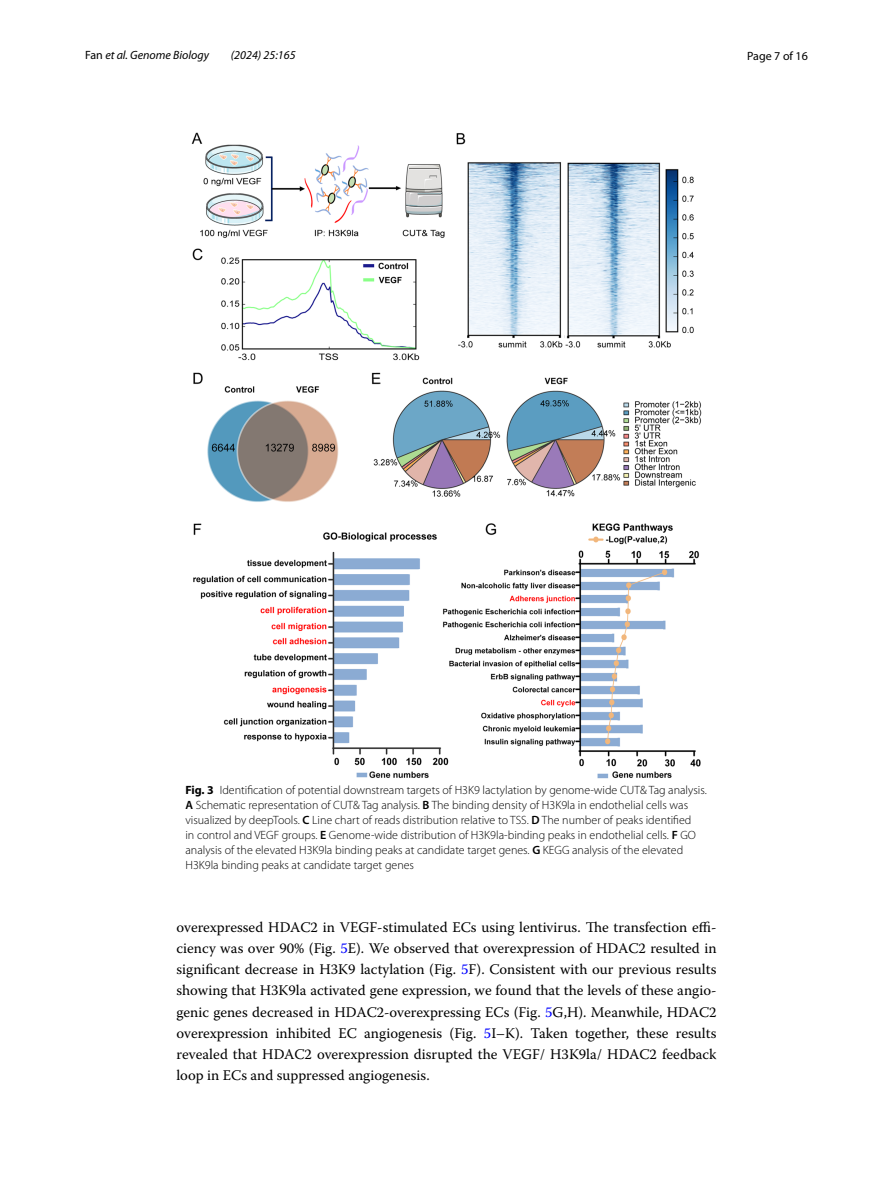
<style>
.page{position:relative;width:893px;height:1187px;background:#fff}
.page>*{position:absolute;margin:0;border:0;box-sizing:border-box;transform-origin:0 0}
.t1{font:14.7px/21.3px "Warnock Pro";color:#000;text-align:justify}
.t2{font:300 12px/15px "Myriad Pro";color:#000}
.t3{font:italic 12px "Myriad Pro";color:#000}
.t4{font:12px "Myriad Pro";color:#000}
.s1{font-style:normal}
.s2{font-weight:700}
.s3{font-weight:600}
.s4{color:#00f}
</style>
<div class="page">
<img style="left:191px;top:133px;width:511px;height:645px">
<p class="t3" style="left:85px;top:48px;width:126px"><span class="s1">Fan</span> et al. Genome Biology</p>
<p class="t3" style="left:231px;top:48px;width:66px">(2024) 25:165</p>
<p class="t4" style="left:747px;top:48px;width:62px">Page 7 of 16</p>
<p class="t2" style="left:185px;top:782px;width:523px"><span class="s2">Fig. 3</span> Identification of potential downstream targets of H3K9 lactylation by genome-wide CUT&amp; Tag analysis.<br><span class="s3">A</span> Schematic representation of CUT&amp; Tag analysis. <span class="s3">B</span> The binding density of H3K9la in endothelial cells was visualized by deepTools. <span class="s3">C</span> Line chart of reads distribution relative to TSS. <span class="s3">D</span> The number of peaks identified<br>in control and VEGF groups. <span class="s3">E</span> Genome-wide distribution of H3K9la-binding peaks in endothelial cells. <span class="s3">F</span> GO analysis of the elevated H3K9la binding peaks at candidate target genes. <span class="s3">G</span> KEGG analysis of the elevated H3K9la binding peaks at candidate target genes</p>
<p class="t1" style="left:176px;top:915px;width:542px">overexpressed HDAC2 in VEGF-stimulated ECs using lentivirus. The transfection effi&shy;ciency was over 90% (Fig. <span class="s4">5</span>E). We observed that overexpression of HDAC2 resulted in significant decrease in H3K9 lactylation (Fig. <span class="s4">5</span>F). Consistent with our previous results showing that H3K9la activated gene expression, we found that the levels of these angio&shy;genic genes decreased in HDAC2-overexpressing ECs (Fig. <span class="s4">5</span>G,H). Meanwhile, HDAC2 overexpression inhibited EC angiogenesis (Fig. <span class="s4">5</span>I–K). Taken together, these results revealed that HDAC2 overexpression disrupted the VEGF/ H3K9la/ HDAC2 feedback loop in ECs and suppressed angiogenesis.</p>
</div>
